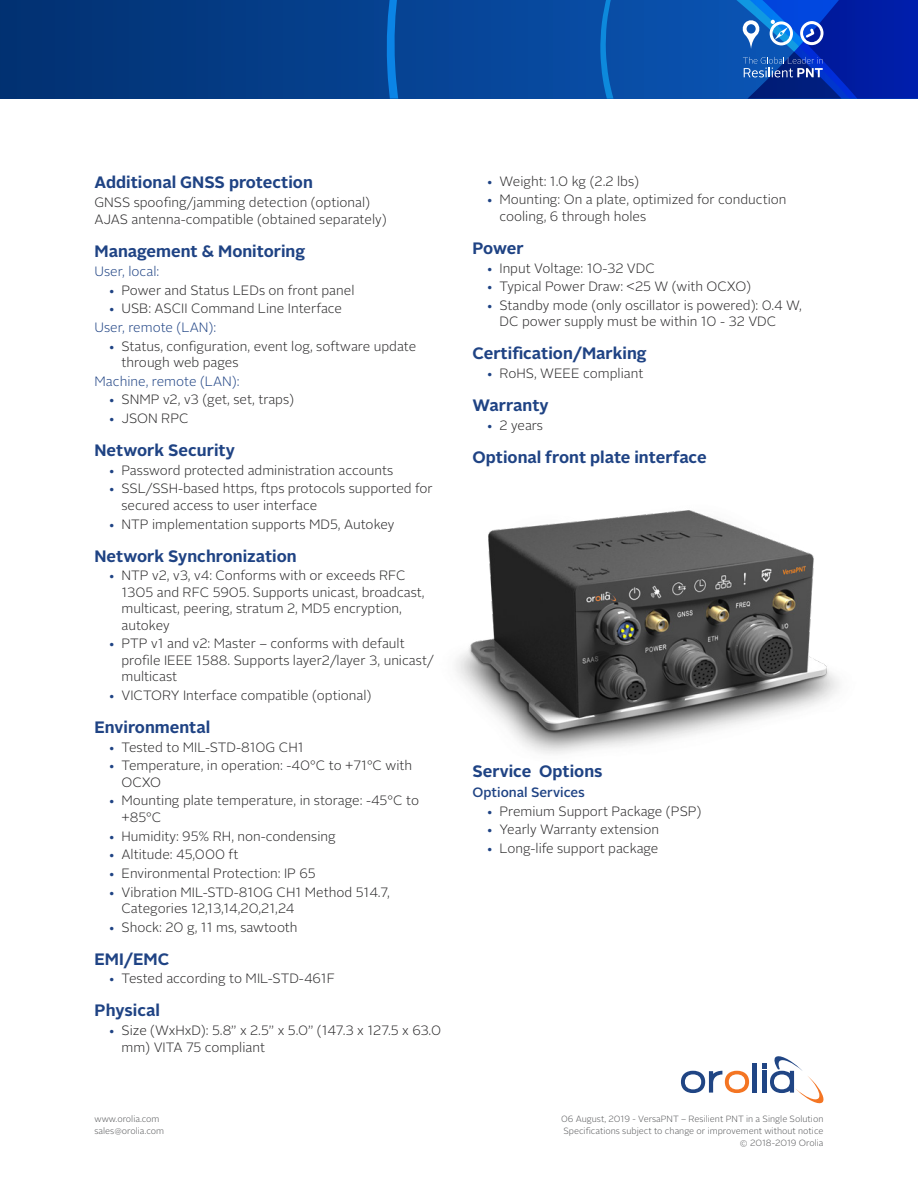
<style>
.page{position:relative;width:918px;height:1188px;background:#fff}
.page>*{position:absolute;margin:0;border:0;box-sizing:border-box;transform-origin:0 0}
.t1{font:700 16.5px "Alright Sans";color:#1f4384}
.t2{font:300 13.5px/16.5px "Alright Sans";color:#292829}
.t3{font:300 13.5px "Alright Sans";color:#1f4384}
.t4{font:500 13.5px "Alright Sans";color:#1f4384}
.t5{font:300 9px/12px "Alright Sans";color:#58595b;text-align:right}
.s1{color:#1f4384}
</style>
<div class="page">
<svg style="left:0;top:0;width:721px;height:99px;background:#05408e"></svg>
<svg style="left:600px;top:0;width:14px;height:99px"></svg>
<svg style="left:387px;top:0;width:12px;height:99px"></svg>
<svg style="left:721px;top:0;width:197px;height:99px;background:#0f3db1"></svg>
<hr style="left:753px;top:1063px;width:4px;height:30px;background:#204584">
<svg style="left:681px;top:1071px;width:68px;height:22px"></svg>
<svg style="left:762px;top:1056px;width:62px;height:48px"></svg>
<img style="left:456px;top:510px;width:383px;height:244px">
<p class="t1" style="left:94px;top:171px;width:220px">Additional GNSS protection</p>
<p class="t2" style="left:94px;top:193px;width:294px;line-height:17.5px">GNSS spoofing/jamming detection (optional)<br>AJAS antenna-compatible (obtained separately)</p>
<p class="t1" style="left:94px;top:240px;width:212px">Management &amp; Monitoring</p>
<p class="t3" style="left:94px;top:262px;width:66px">User, local:</p>
<p class="t2" style="left:108px;top:282px;width:248px"><span class="s1">•</span> Power and Status LEDs on front panel</p>
<p class="t2" style="left:94px;top:299px;width:249px;line-height:18.6px;text-indent:14px"><span class="s1">•</span> USB: ASCII Command Line Interface<br><span class="s1">User, remote (LAN):</span></p>
<p class="t2" style="left:122px;top:338px;width:296px;text-indent:-14px"><span class="s1">•</span> Status, configuration, event log, software update through web pages</p>
<p class="t3" style="left:94px;top:372px;width:147px">Machine, remote (LAN):</p>
<p class="t2" style="left:108px;top:392px;width:188px"><span class="s1">•</span> SNMP v2, v3 (get, set, traps)</p>
<p class="t2" style="left:108px;top:410px;width:82px"><span class="s1">•</span> JSON RPC</p>
<p class="t1" style="left:94px;top:439px;width:142px">Network Security</p>
<p class="t2" style="left:108px;top:462px;width:287px"><span class="s1">•</span> Password protected administration accounts</p>
<p class="t2" style="left:122px;top:481px;width:313px;text-indent:-14px"><span class="s1">•</span> SSL/SSH-based https, ftps protocols supported for secured access to user interface</p>
<p class="t2" style="left:108px;top:516px;width:288px"><span class="s1">•</span> NTP implementation supports MD5, Autokey</p>
<p class="t1" style="left:94px;top:544px;width:204px">Network Synchronization</p>
<p class="t2" style="left:122px;top:567px;width:305px;text-indent:-14px"><span class="s1">•</span> NTP v2, v3, v4: Conforms with or exceeds RFC 1305 and RFC 5905. Supports unicast, broadcast, multicast, peering, stratum 2, MD5 encryption, autokey</p>
<p class="t2" style="left:122px;top:636px;width:314px;text-indent:-14px"><span class="s1">•</span> PTP v1 and v2: Master – conforms with default profile IEEE 1588. Supports layer2/layer 3, unicast/ multicast</p>
<p class="t2" style="left:108px;top:687px;width:265px"><span class="s1">•</span> VICTORY Interface compatible (optional)</p>
<p class="t1" style="left:94px;top:716px;width:117px">Environmental</p>
<p class="t2" style="left:108px;top:739px;width:197px"><span class="s1">•</span> Tested to MIL-STD-810G CH1</p>
<p class="t2" style="left:122px;top:758px;width:292px;text-indent:-14px"><span class="s1">•</span> Temperature, in operation: -40°C to +71°C with<br>OCXO</p>
<p class="t2" style="left:122px;top:793px;width:299px;text-indent:-14px"><span class="s1">•</span> Mounting plate temperature, in storage: -45°C to +85°C</p>
<p class="t2" style="left:108px;top:828px;width:229px"><span class="s1">•</span> Humidity: 95% RH, non-condensing</p>
<p class="t2" style="left:108px;top:847px;width:132px"><span class="s1">•</span> Altitude: 45,000 ft</p>
<p class="t2" style="left:108px;top:865px;width:209px"><span class="s1">•</span> Environmental Protection: IP 65</p>
<p class="t2" style="left:122px;top:884px;width:270px;text-indent:-14px"><span class="s1">•</span> Vibration MIL-STD-810G CH1 Method 514.7,<br>Categories 12,13,14,20,21,24</p>
<p class="t2" style="left:108px;top:919px;width:191px"><span class="s1">•</span> Shock: 20 g, 11 ms, sawtooth</p>
<p class="t1" style="left:94px;top:947px;width:76px">EMI/EMC</p>
<p class="t2" style="left:108px;top:971px;width:229px"><span class="s1">•</span> Tested according to MIL-STD-461F</p>
<p class="t1" style="left:94px;top:999px;width:67px">Physical</p>
<p class="t2" style="left:122px;top:1022px;width:321px;text-indent:-14px"><span class="s1">•</span> Size (WxHxD): 5.8” x 2.5” x 5.0” (147.3 x 127.5 x 63.0 mm) VITA 75 compliant</p>
<p class="t5" style="left:94px;top:1114px;width:71px;text-align:left">www.orolia.com sales@orolia.com</p>
<p class="t2" style="left:486px;top:173px;width:155px"><span class="s1">•</span> Weight: 1.0 kg (2.2 lbs)</p>
<p class="t2" style="left:500px;top:192px;width:289px;text-indent:-14px"><span class="s1">•</span> Mounting: On a plate, optimized for conduction cooling, 6 through holes</p>
<p class="t1" style="left:472px;top:237px;width:53px">Power</p>
<p class="t2" style="left:486px;top:260px;width:171px"><span class="s1">•</span> Input Voltage: 10-32 VDC</p>
<p class="t2" style="left:486px;top:279px;width:266px"><span class="s1">•</span> Typical Power Draw: &lt;25 W (with OCXO)</p>
<p class="t2" style="left:500px;top:297px;width:304px;text-indent:-14px"><span class="s1">•</span> Standby mode (only oscillator is powered): 0.4 W,<br>DC power supply must be within 10 - 32 VDC</p>
<p class="t1" style="left:472px;top:342px;width:176px">Certification/Marking</p>
<p class="t2" style="left:486px;top:365px;width:159px"><span class="s1">•</span> RoHS, WEEE compliant</p>
<p class="t1" style="left:472px;top:394px;width:78px">Warranty</p>
<p class="t2" style="left:486px;top:417px;width:59px"><span class="s1">•</span> 2 years</p>
<p class="t1" style="left:472px;top:445px;width:236px">Optional front plate interface</p>
<p class="t1" style="left:472px;top:760px;width:132px">Service Options</p>
<p class="t4" style="left:472px;top:783px;width:114px">Optional Services</p>
<p class="t2" style="left:486px;top:803px;width:217px"><span class="s1">•</span> Premium Support Package (PSP)</p>
<p class="t2" style="left:486px;top:822px;width:175px"><span class="s1">•</span> Yearly Warranty extension</p>
<p class="t2" style="left:486px;top:840px;width:174px"><span class="s1">•</span> Long-life support package</p>
<p class="t5" style="left:561px;top:1114px;width:264px">06 August, 2019 - VersaPNT – Resilient PNT in a Single Solution<br>Specifications subject to change or improvement without notice © 2018-2019 Orolia</p>
</div>
